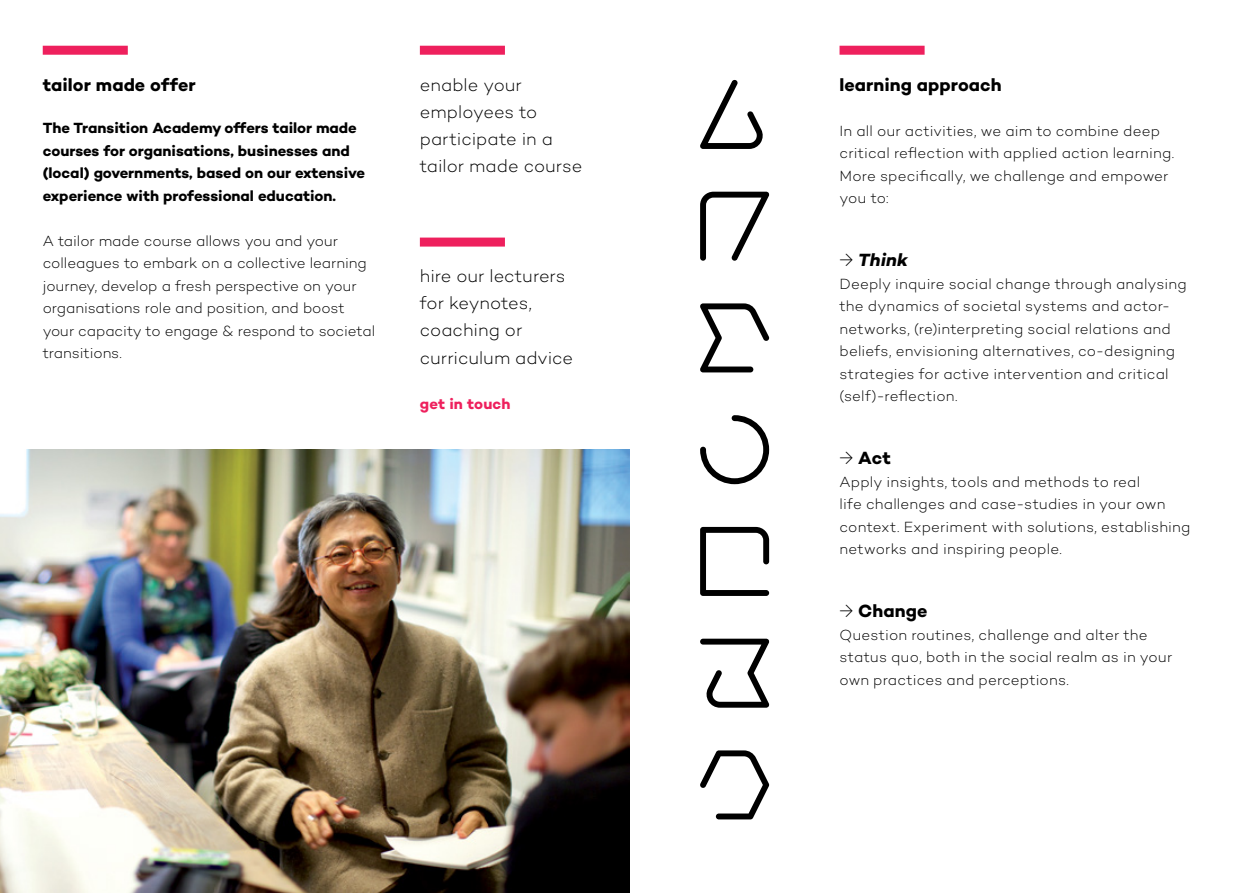
<style>
.page{position:relative;width:1259px;height:893px;background:#fff}
.page>*{position:absolute;margin:0;border:0;box-sizing:border-box;transform-origin:0 0}
.t1{font:300 18px/27px "Campton";color:#000}
.t2{font:18px "Campton Bold DEMO";letter-spacing:.005em;color:#000}
.t3{font:italic 700 18px "Campton";color:#000}
.t4{font:300 15px/22.5px "Campton";letter-spacing:.005em;color:#000}
.t5{font:15px/22.5px "Campton Bold DEMO";letter-spacing:-.005em;color:#000}
.t6{font:15px "Campton Bold DEMO";letter-spacing:.01em;color:#ee205d}
.s1{font-weight:300;font-style:normal}
.s2{font-family:"Campton";font-weight:300}
</style>
<div class="page">
<div style="left:43px;top:46px;width:85px;height:9px;background:#ee205d"></div>
<div style="left:420px;top:46px;width:85px;height:9px;background:#ee205d"></div>
<div style="left:420px;top:238px;width:85px;height:9px;background:#ee205d"></div>
<img style="left:0;top:450px;width:630px;height:443px">
<div style="left:839px;top:46px;width:85px;height:9px;background:#ee205d"></div>
<svg style="left:700px;top:80px;width:63px;height:69px"></svg>
<svg style="left:700px;top:192px;width:69px;height:69px"></svg>
<svg style="left:700px;top:303px;width:69px;height:69px"></svg>
<svg style="left:700px;top:415px;width:69px;height:69px"></svg>
<svg style="left:700px;top:527px;width:69px;height:69px"></svg>
<svg style="left:700px;top:639px;width:69px;height:69px"></svg>
<svg style="left:700px;top:750px;width:69px;height:69px"></svg>
<p class="t2" style="left:43px;top:74px;width:155px">tailor made offer</p>
<p class="t5" style="left:43px;top:117px;width:324px">The Transition Academy offers tailor made courses for organisations, businesses and (local) governments, based on our extensive experience with professional education.</p>
<p class="t4" style="left:43px;top:229px;width:334px">A tailor made course allows you and your colleagues to embark on a collective learning journey, develop a fresh perspective on your organisations role and position, and boost your capacity to engage &amp; respond to societal transitions.</p>
<p class="t1" style="left:420px;top:71px;width:164px">enable your employees to participate in a tailor made course</p>
<p class="t1" style="left:420px;top:263px;width:155px">hire our lecturers for keynotes, coaching or curriculum advice</p>
<p class="t6" style="left:420px;top:395px;width:92px">get in touch</p>
<p class="t2" style="left:839px;top:74px;width:164px">learning approach</p>
<p class="t4" style="left:839px;top:119px;width:336px">In all our activities, we aim to combine deep critical reflection with applied action learning.<br>More specifically, we challenge and empower you to:</p>
<p class="t3" style="left:839px;top:249px;width:70px"><span class="s1">→</span> Think</p>
<p class="t4" style="left:839px;top:272px;width:349px">Deeply inquire social change through analysing the dynamics of societal systems and actor&shy;networks, (re)interpreting social relations and beliefs, envisioning alternatives, co-designing strategies for active intervention and critical (self)-reflection.</p>
<p class="t2" style="left:839px;top:448px;width:53px"><span class="s2">→</span> Act</p>
<p class="t4" style="left:839px;top:470px;width:352px">Apply insights, tools and methods to real<br>life challenges and case-studies in your own context. Experiment with solutions, establishing networks and inspiring people.</p>
<p class="t2" style="left:839px;top:601px;width:89px"><span class="s2">→</span> Change</p>
<p class="t4" style="left:839px;top:623px;width:334px">Question routines, challenge and alter the status quo, both in the social realm as in your own practices and perceptions.</p>
</div>
